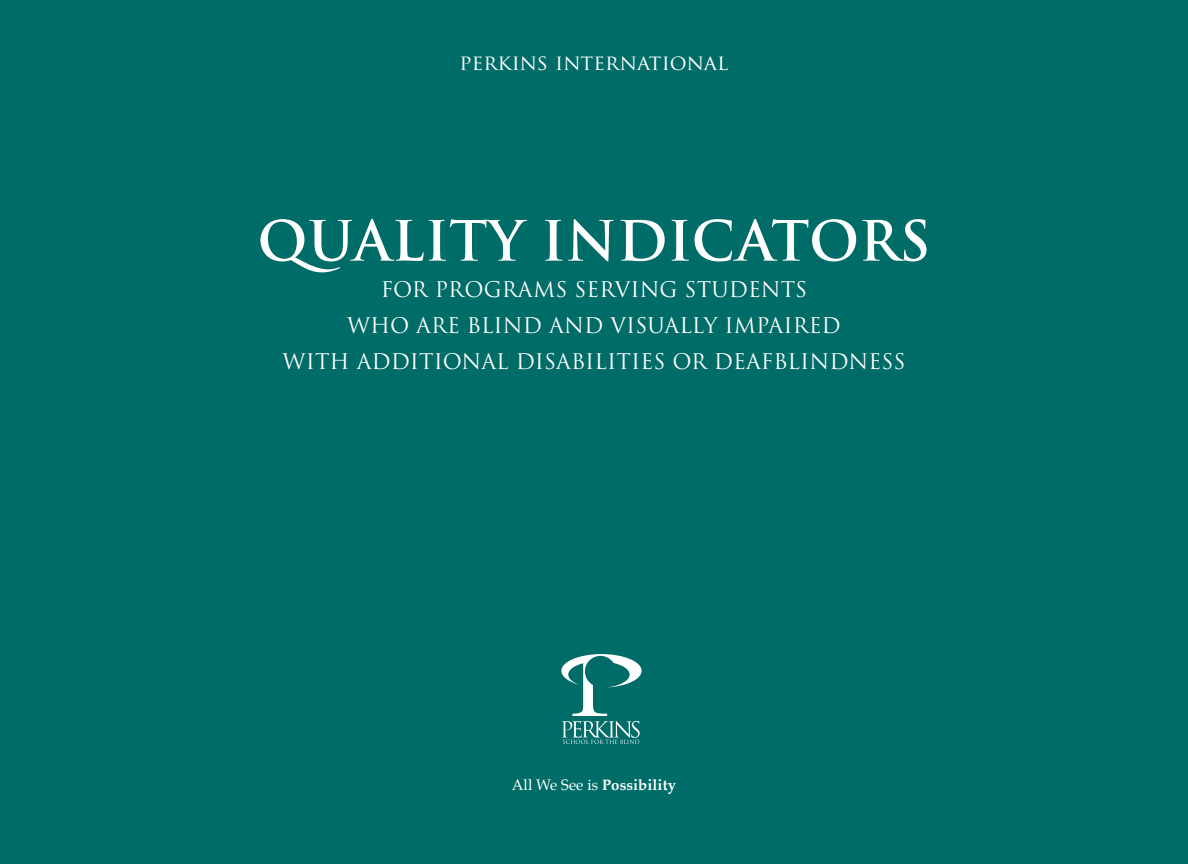
<style>
.page{position:relative;width:1188px;height:864px;background:#006c67}
.page>*{position:absolute;margin:0;border:0;box-sizing:border-box;transform-origin:0 0}
.t1{font:700 54px "Trajan Pro";color:#fff}
.t2{font:21px/36px "Trajan Pro";letter-spacing:.005em;color:#fff;text-align:center}
.t3{font:700 15px "Palatino";letter-spacing:.005em;color:#fff}
.s1{font-weight:400}
</style>
<div class="page">
<svg style="left:561px;top:654px;width:81px;height:90px"></svg>
<p class="t2" style="left:460px;top:45px;width:270px">perkins international</p>
<h1 class="t1" style="left:257px;top:219px;width:675px">QUALITY INDICATORS</h1>
<p class="t2" style="left:282px;top:271px;width:625px">FOR PROGRAMS SERVING STUDENTS<br>WHO ARE BLIND AND VISUALLY IMPAIRED<br>WITH ADDITIONAL DISABILITIES OR DEAFBLINDNESS</p>
<p class="t3" style="left:512px;top:772px;width:166px"><span class="s1">All We See is</span> Possibility</p>
</div>
